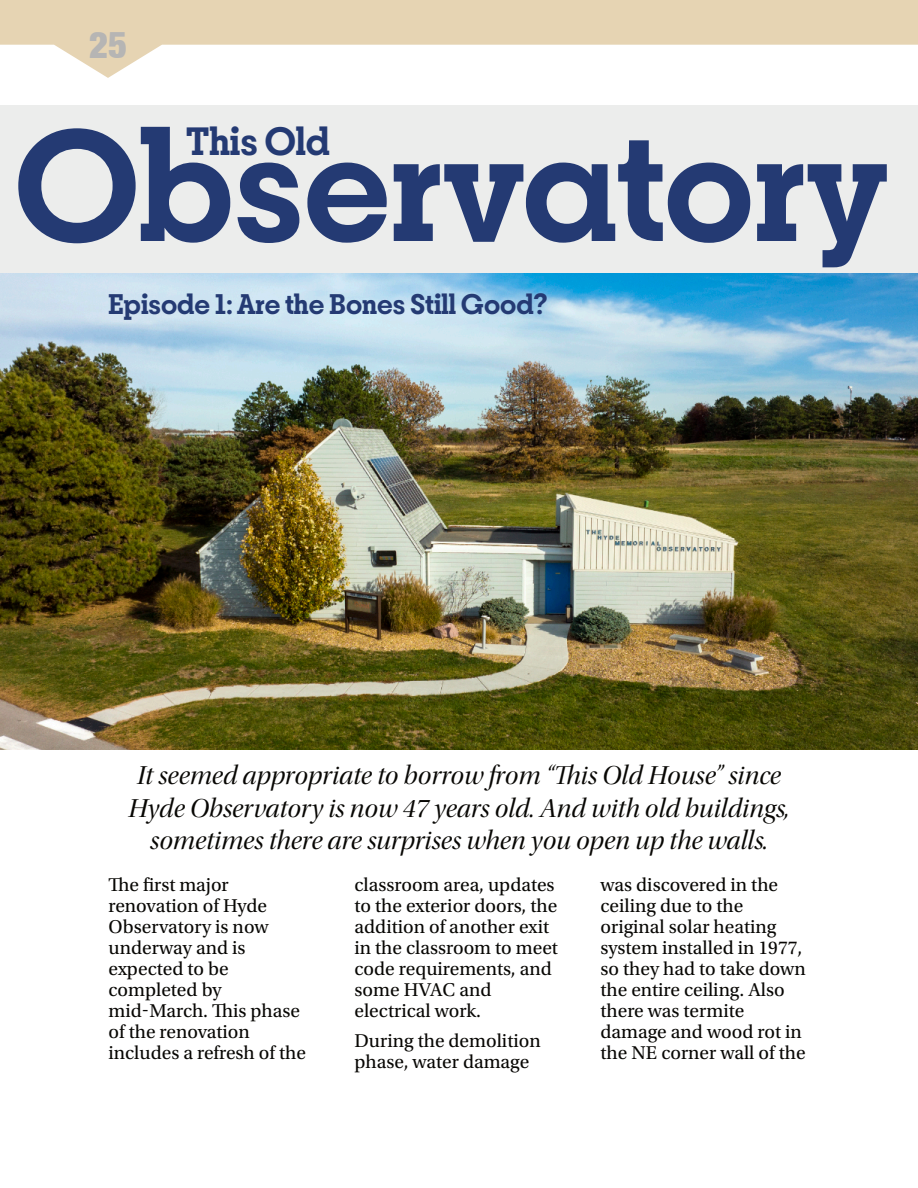
<style>
.page{position:relative;width:918px;height:1188px;background:#fff}
.page>*{position:absolute;margin:0;border:0;box-sizing:border-box;transform-origin:0 0}
.t1{font:600 166.95px "Breton";color:#243a73}
.t2{font:600 41.7px "Breton";color:#243a73}
.t3{font:36px "Basic Sans Heavy SF Bold";color:#b6b5b4}
.t4{font:600 30px "Breton";color:#243a73}
.t5{font:27px/32.4px "Utopia Std Disp It";color:#080704;text-align:center}
.t6{font:19.5px/21px "Utopia Std";color:#080704}
</style>
<div class="page">
<svg style="left:0;top:0;width:917px;height:78px;fill:#e6d4b3"></svg>
<svg style="left:917px;top:0;width:1px;height:45px"></svg>
<div style="left:0;top:105px;width:918px;height:169px;background:#ecedec"></div>
<img style="left:0;top:274px;width:918px;height:476px">
<h3 class="t3" style="left:89px;top:31px;width:40px">25</h3>
<h1 class="t1" style="left:13px;top:77px;width:876px">Observatory</h1>
<h3 class="t4" style="left:108px;top:285px;width:441px">Episode 1: Are the Bones Still Good?</h3>
<h2 class="t2" style="left:186px;top:114px;width:145px">This Old</h2>
<h3 class="t5" style="left:128px;top:762px;width:662px">It seemed appropriate to borrow from “This Old House” since<br>Hyde Observatory is now 47 years old. And with old buildings, sometimes there are surprises when you open up the walls.</h3>
<p class="t6" style="left:109px;top:876px;width:199px">The first major renovation of Hyde<br>Observatory is now underway and is expected to be completed by mid-March. This phase of the renovation includes a refresh of the</p>
<p class="t6" style="left:355px;top:876px;width:205px">classroom area, updates to the exterior doors, the addition of another exit in the classroom to meet code requirements, and some HVAC and electrical work.</p>
<p class="t6" style="left:355px;top:1032px;width:188px">During the demolition phase, water damage</p>
<p class="t6" style="left:601px;top:876px;width:207px">was discovered in the ceiling due to the original solar heating system installed in 1977, so they had to take down the entire ceiling. Also there was termite damage and wood rot in the NE corner wall of the</p>
</div>
